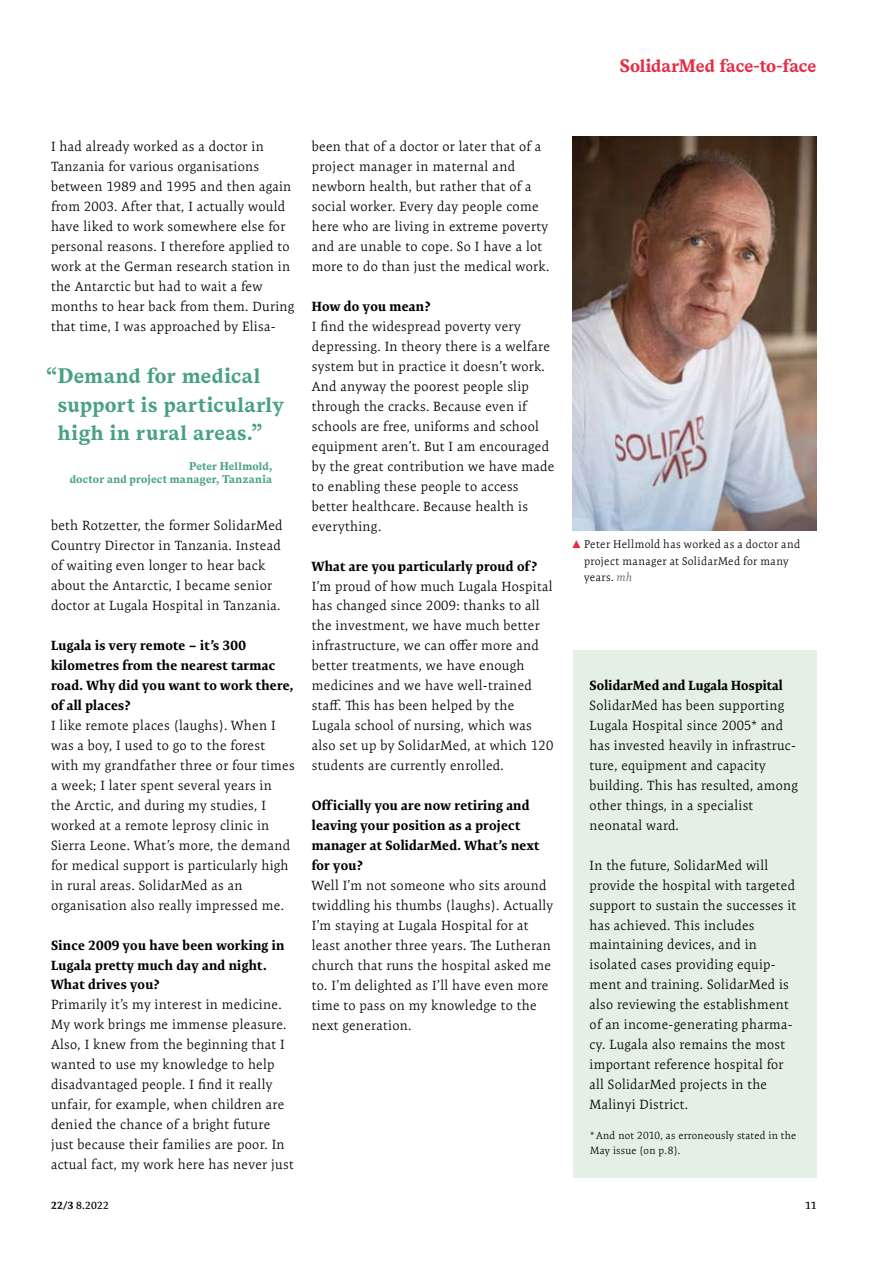
<style>
.page{position:relative;width:893px;height:1263px;background:#fff}
.page>*{position:absolute;margin:0;border:0;box-sizing:border-box;transform-origin:0 0}
.t1{font:700 21px/28.5px "Messina Serif";letter-spacing:.02em;color:#47a180}
.t2{font:700 18px "Messina Serif";letter-spacing:-.005em;color:#e52c45}
.t3{font:300 13.5px/20px "Expo Serif Pro";letter-spacing:.02em;color:#000}
.t4{font:700 13.5px/20px "Expo Serif Pro";letter-spacing:.02em;color:#000}
.t5{font:300 11.25px/16.5px "Expo Serif Pro";letter-spacing:.025em;color:#000}
.t6{font:700 11.25px/13.5px "Messina Serif";letter-spacing:.01em;color:#47a180;text-align:right}
.t7{font:300 10.5px/15px "Expo Serif Pro";letter-spacing:.02em;color:#000}
.t8{font:600 10.5px "Expo Serif Pro";letter-spacing:.01em;color:#000}
.s1{font-family:"Andale Mono";font-weight:400;font-size:13.5px;color:#e52c45}
.s2{font-weight:400;font-style:italic;color:#6c6c66}
.s3{font-weight:700}
</style>
<div class="page">
<div style="left:573px;top:650px;width:243px;height:528px;background:#e3f0e3"></div>
<img style="left:573px;top:136px;width:243px;height:394px">
<h2 class="t2" style="left:620px;top:52px;width:198px">SolidarMed face-to-face</h2>
<p class="t3" style="left:51px;top:137px;width:245px">I had already worked as a doctor in Tanzania for various organisations between 1989 and 1995 and then again from 2003. After that, I actually would have liked to work somewhere else for personal reasons. I therefore applied to work at the German research station in the Antarctic but had to wait a few months to hear back from them. During that time, I was approached by Elisa-</p>
<h1 class="t1" style="left:58px;top:361px;width:228px;text-indent:-11px">“Demand for medical support is particularly high in rural areas.”</h1>
<p class="t6" style="left:70px;top:459px;width:204px">Peter Hellmold,<br>doctor and project manager, Tanzania</p>
<p class="t3" style="left:51px;top:516px;width:233px">beth Rotzetter, the former SolidarMed Country Director in Tanzania. Instead of waiting even longer to hear back about the Antarctic, I became senior doctor at Lugala Hospital in Tanzania.</p>
<p class="t4" style="left:51px;top:636px;width:244px">Lugala is very remote – it’s 300 kilometres from the nearest tarmac road. Why did you want to work there, of all places?</p>
<p class="t3" style="left:51px;top:715px;width:245px">I like remote places (laughs). When I was a boy, I used to go to the forest with my grandfather three or four times a week; I later spent several years in the Arctic, and during my studies, I worked at a remote leprosy clinic in Sierra Leone. What’s more, the demand for medical support is particularly high in rural areas. SolidarMed as an organisation also really impressed me.</p>
<p class="t4" style="left:51px;top:935px;width:235px">Since 2009 you have been working in<br>Lugala pretty much day and night.<br>What drives you?</p>
<p class="t3" style="left:51px;top:995px;width:244px">Primarily it’s my interest in medicine.<br>My work brings me immense pleasure.<br>Also, I knew from the beginning that I wanted to use my knowledge to help disadvantaged people. I find it really unfair, for example, when children are denied the chance of a bright future just because their families are poor. In actual fact, my work here has never just</p>
<p class="t3" style="left:312px;top:137px;width:239px">been that of a doctor or later that of a project manager in maternal and newborn health, but rather that of a social worker. Every day people come here who are living in extreme poverty and are unable to cope. So I have a lot more to do than just the medical work.</p>
<p class="t4" style="left:312px;top:297px;width:120px">How do you mean?</p>
<p class="t3" style="left:312px;top:316px;width:244px">I find the widespread poverty very depressing. In theory there is a welfare system but in practice it doesn’t work.<br>And anyway the poorest people slip through the cracks. Because even if schools are free, uniforms and school equipment aren’t. But I am encouraged by the great contribution we have made to enabling these people to access better healthcare. Because health is everything.</p>
<p class="t4" style="left:312px;top:556px;width:227px">What are you particularly proud of ?</p>
<p class="t3" style="left:312px;top:576px;width:243px">I’m proud of how much Lugala Hospital has changed since 2009: thanks to all the investment, we have much better infrastructure, we can offer more and better treatments, we have enough medicines and we have well-trained staff. This has been helped by the Lugala school of nursing, which was also set up by SolidarMed, at which 120 students are currently enrolled.</p>
<p class="t4" style="left:312px;top:796px;width:229px">Off icially you are now retiring and leaving your position as a project manager at SolidarMed. What’s next for you?</p>
<p class="t3" style="left:312px;top:875px;width:243px">Well I’m not someone who sits around twiddling his thumbs (laughs). Actually I’m staying at Lugala Hospital for at least another three years. The Lutheran church that runs the hospital asked me to. I’m delighted as I’ll have even more time to pass on my knowledge to the next generation.</p>
<p class="t5" style="left:584px;top:536px;width:217px;text-indent:-11px"><span class="s1">▲</span> Peter Hellmold has worked as a doctor and project manager at SolidarMed for many years. <span class="s2">mh</span></p>
<p class="t4" style="left:590px;top:676px;width:195px">SolidarMed and Lugala Hospital</p>
<p class="t3" style="left:590px;top:695px;width:209px">SolidarMed has been supporting<br>Lugala Hospital since 2005* and has invested heavily in infrastruc&shy;ture, equipment and capacity building. This has resulted, among other things, in a specialist neonatal ward.</p>
<p class="t3" style="left:590px;top:855px;width:208px">In the future, SolidarMed will provide the hospital with targeted support to sustain the successes it has achieved. This includes maintaining devices, and in isolated cases providing equip&shy;ment and training. SolidarMed is also reviewing the establishment of an income-generating pharma&shy;cy. Lugala also remains the most important reference hospital for all SolidarMed projects in the<br>Malinyi District.</p>
<p class="t7" style="left:590px;top:1128px;width:208px">* And not 2010, as erroneously stated in the<br>May issue (on p.8).</p>
<p class="t8" style="left:51px;top:1199px;width:59px"><span class="s3">22/3</span> 8.2022</p>
<p class="t8" style="left:805px;top:1199px;width:13px">11</p>
</div>
